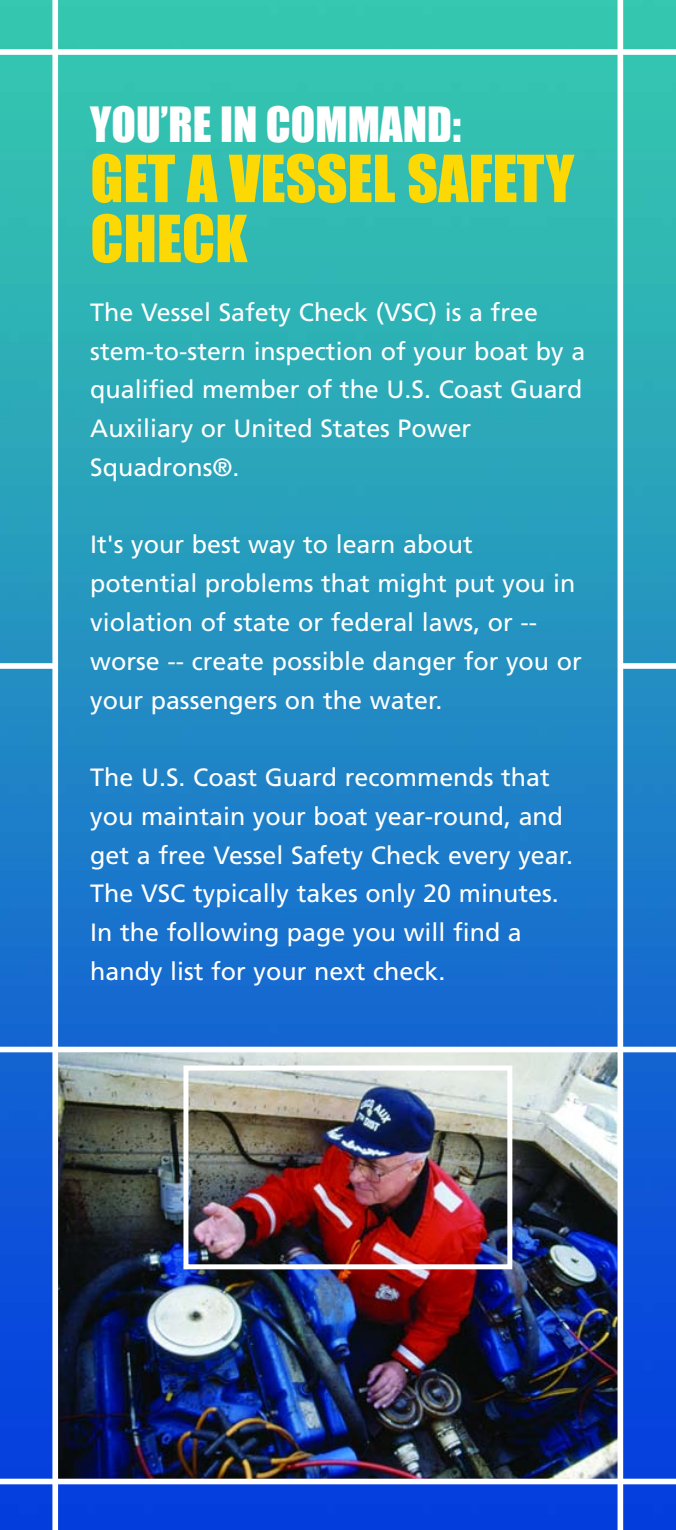
<style>
.page{position:relative;width:676px;height:1530px;background:#fff}
.page>*{position:absolute;margin:0;border:0;box-sizing:border-box;transform-origin:0 0}
.t1{font:60px/60px "Impact";color:#fcd805}
.t2{font:45px "Impact";color:#fff}
.t3{font:25px/38.8px "Frutiger";color:#fff}
</style>
<div class="page">
<img style="left:0;top:0;width:675px;height:1530px">
<h2 class="t2" style="left:90px;top:100px;width:372px">YOU’RE IN COMMAND:</h2>
<h1 class="t1" style="left:90px;top:151px;width:485px">GET A VESSEL SAFETY<br>CHECK</h1>
<p class="t3" style="left:90px;top:295px;width:496px">The Vessel Safety Check (VSC) is a free stem-to-stern inspection of your boat by a qualified member of the U.S. Coast Guard Auxiliary or United States Power Squadrons®.</p>
<p class="t3" style="left:90px;top:527px;width:493px">It's your best way to learn about potential problems that might put you in violation of state or federal laws, or -- worse -- create possible danger for you or your passengers on the water.</p>
<p class="t3" style="left:90px;top:760px;width:484px">The U.S. Coast Guard recommends that you maintain your boat year-round, and get a free Vessel Safety Check every year.<br>The VSC typically takes only 20 minutes.<br>In the following page you will find a handy list for your next check.</p>
</div>
